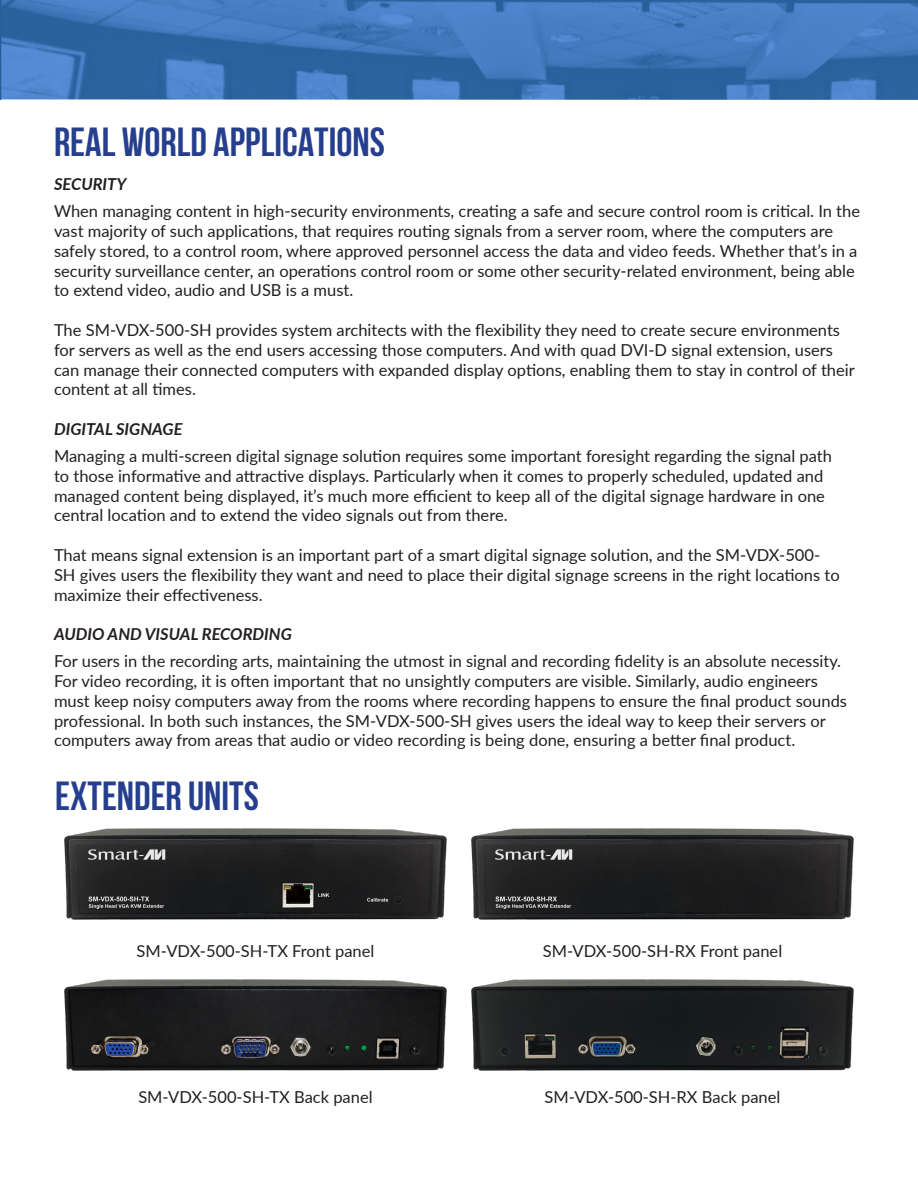
<style>
.page{position:relative;width:918px;height:1188px;background:#fff}
.page>*{position:absolute;margin:0;border:0;box-sizing:border-box;transform-origin:0 0}
.t1{font:700 40.5px "Bebas Neue";color:#253f8e}
.t2{font:16.5px/19.8px "Lato";color:#231f20}
.t3{font:italic 700 16.5px "Lato";color:#231f20}
</style>
<div class="page">
<img style="left:0;top:0;width:918px;height:100px">
<img style="left:64px;top:828px;width:383px;height:92px">
<img style="left:471px;top:828px;width:383px;height:92px">
<img style="left:64px;top:979px;width:383px;height:92px">
<img style="left:471px;top:979px;width:383px;height:92px">
<p class="t1" style="left:54px;top:119px;width:332px">REAL WORLD APPLICATIONS</p>
<p class="t3" style="left:54px;top:172px;width:74px">SECURITY</p>
<p class="t2" style="left:54px;top:201px;width:808px">When managing content in high-security environments, creating a safe and secure control room is critical. In the vast majority of such applications, that requires routing signals from a server room, where the computers are safely stored, to a control room, where approved personnel access the data and video feeds. Whether that’s in a security surveillance center, an operations control room or some other security-related environment, being able to extend video, audio and USB is a must.</p>
<p class="t2" style="left:54px;top:319px;width:802px">The SM-VDX-500-SH provides system architects with the flexibility they need to create secure environments for servers as well as the end users accessing those computers. And with quad DVI-D signal extension, users can manage their connected computers with expanded display options, enabling them to stay in control of their content at all times.</p>
<p class="t3" style="left:54px;top:417px;width:130px">DIGITAL SIGNAGE</p>
<p class="t2" style="left:54px;top:445px;width:780px">Managing a multi-screen digital signage solution requires some important foresight regarding the signal path to those informative and attractive displays. Particularly when it comes to properly scheduled, updated and managed content being displayed, it’s much more efficient to keep all of the digital signage hardware in one central location and to extend the video signals out from there.</p>
<p class="t2" style="left:54px;top:544px;width:787px">That means signal extension is an important part of a smart digital signage solution, and the SM-VDX-500-<br>SH gives users the flexibility they want and need to place their digital signage screens in the right locations to maximize their effectiveness.</p>
<p class="t3" style="left:54px;top:622px;width:239px">AUDIO AND VISUAL RECORDING</p>
<p class="t2" style="left:54px;top:651px;width:789px">For users in the recording arts, maintaining the utmost in signal and recording fidelity is an absolute necessity.<br>For video recording, it is often important that no unsightly computers are visible. Similarly, audio engineers</p>
<p class="t2" style="left:54px;top:690px;width:795px">must keep noisy computers away from the rooms where recording happens to ensure the final product sounds professional. In both such instances, the SM-VDX-500-SH gives users the ideal way to keep their servers or computers away from areas that audio or video recording is being done, ensuring a better final product.</p>
<p class="t1" style="left:55px;top:774px;width:205px">EXTENDER UNITS</p>
<p class="t2" style="left:137px;top:940px;width:239px">SM-VDX-500-SH-TX Front panel</p>
<p class="t2" style="left:543px;top:940px;width:241px">SM-VDX-500-SH-RX Front panel</p>
<p class="t2" style="left:138px;top:1086px;width:236px">SM-VDX-500-SH-TX Back panel</p>
<p class="t2" style="left:545px;top:1086px;width:237px">SM-VDX-500-SH-RX Back panel</p>
</div>
